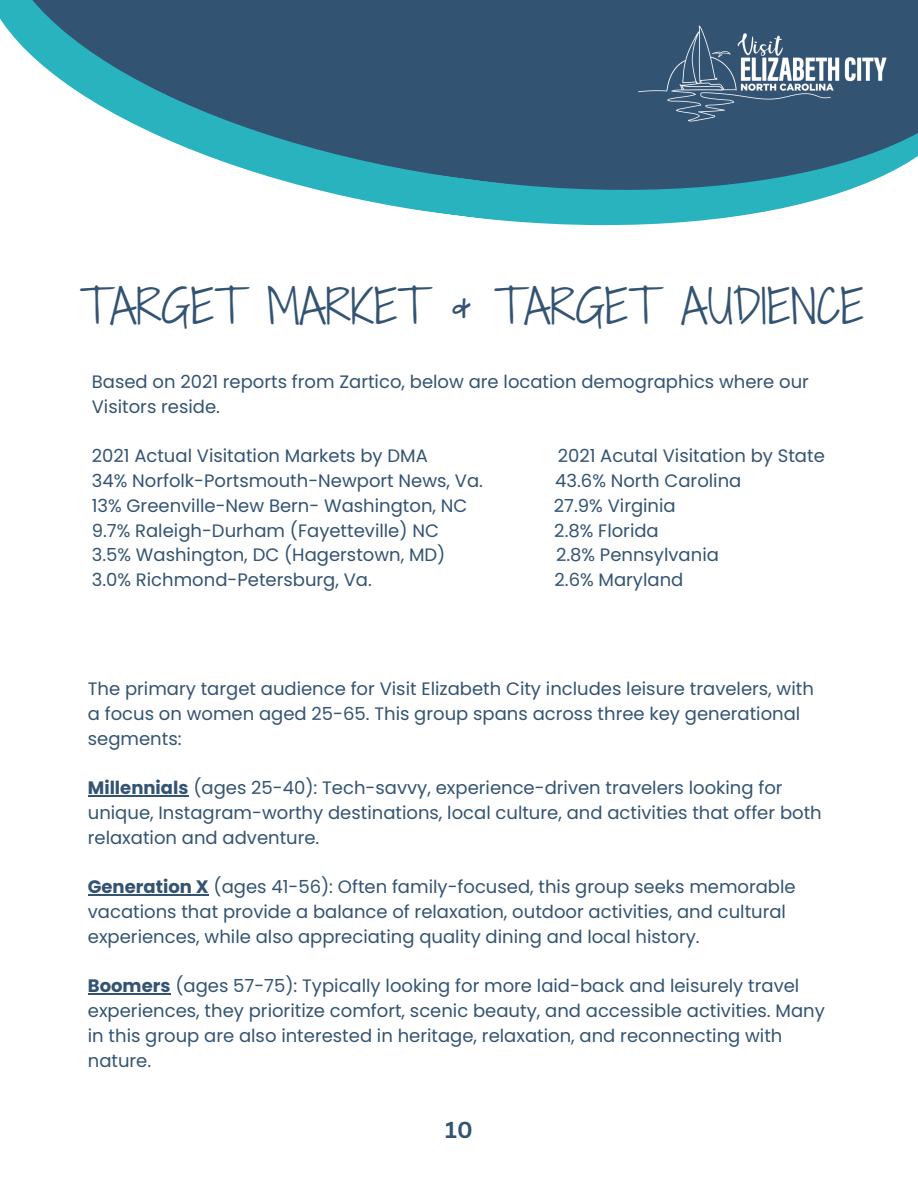
<style>
.page{position:relative;width:918px;height:1188px;background:#fff}
.page>*{position:absolute;margin:0;border:0;box-sizing:border-box;transform-origin:0 0}
.t1{font:45px "Shadows Into Light Two";color:#335373}
.t2{font:700 22.5px "Canva Sans";color:#335373}
.t3{font:18px/24.8px "Poppins";color:#335373}
.s1{font-weight:700}
</style>
<div class="page">
<svg style="left:455px;top:215px;width:289px;height:11px;fill:#28b3bf"></svg>
<svg style="left:0;top:0;width:918px;height:215px;fill:#335373"></svg>
<hr style="left:88px;top:795px;width:101px;height:1px;background:#335373">
<hr style="left:88px;top:894px;width:121px;height:2px;background:#335373">
<hr style="left:88px;top:993px;width:83px;height:1px;background:#335373">
<img style="left:628px;top:16px;width:270px;height:113px">
<p class="t1" style="left:80px;top:273px;width:786px">TARGET MARKET &amp; TARGET AUDIENCE</p>
<p class="t3" style="left:92px;top:370px;width:719px">Based on 2021 reports from Zartico, below are location demographics where our<br>Visitors reside.</p>
<p class="t3" style="left:92px;top:444px;width:338px">2021 Actual Visitation Markets by DMA</p>
<p class="t3" style="left:558px;top:444px;width:269px">2021 Acutal Visitation by State</p>
<p class="t3" style="left:92px;top:469px;width:393px">34% Norfolk-Portsmouth-Newport News, Va.</p>
<p class="t3" style="left:555px;top:469px;width:188px">43.6% North Carolina</p>
<p class="t3" style="left:92px;top:493px;width:377px">13% Greenville-New Bern- Washington, NC</p>
<p class="t3" style="left:554px;top:493px;width:123px">27.9% Virginia</p>
<p class="t3" style="left:92px;top:518px;width:349px">9.7% Raleigh-Durham (Fayetteville) NC</p>
<p class="t3" style="left:554px;top:518px;width:106px">2.8% Florida</p>
<p class="t3" style="left:92px;top:543px;width:355px">3.5% Washington, DC (Hagerstown, MD)</p>
<p class="t3" style="left:556px;top:543px;width:164px">2.8% Pennsylvania</p>
<p class="t3" style="left:92px;top:568px;width:282px">3.0% Richmond-Petersburg, Va.</p>
<p class="t3" style="left:555px;top:568px;width:130px">2.6% Maryland</p>
<h1 class="t3" style="left:88px;top:677px;width:728px">The primary target audience for Visit Elizabeth City includes leisure travelers, with a focus on women aged 25-65. This group spans across three key generational segments:</h1>
<p class="t3" style="left:88px;top:776px;width:735px"><span class="s1">Millennials</span> (ages 25-40): Tech-savvy, experience-driven travelers looking for unique, Instagram-worthy destinations, local culture, and activities that offer both relaxation and adventure.</p>
<p class="t3" style="left:88px;top:875px;width:709px"><span class="s1">Generation X</span> (ages 41-56): Often family-focused, this group seeks memorable vacations that provide a balance of relaxation, outdoor activities, and cultural experiences, while also appreciating quality dining and local history.</p>
<p class="t3" style="left:88px;top:974px;width:739px"><span class="s1">Boomers</span> (ages 57-75): Typically looking for more laid-back and leisurely travel experiences, they prioritize comfort, scenic beauty, and accessible activities. Many in this group are also interested in heritage, relaxation, and reconnecting with nature.</p>
<p class="t2" style="left:445px;top:1114px;width:29px">10</p>
</div>
